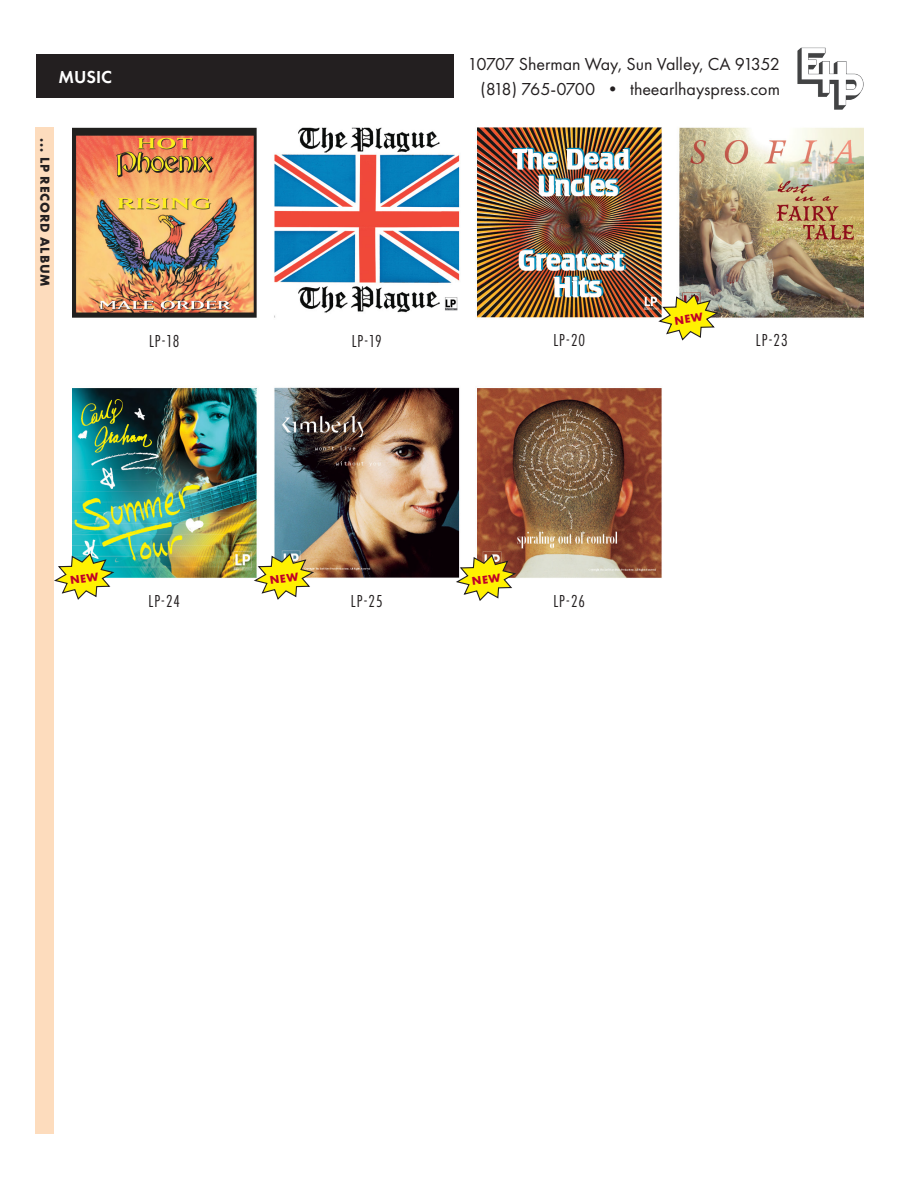
<style>
.page{position:relative;width:918px;height:1188px;background:#fff}
.page>*{position:absolute;margin:0;border:0;box-sizing:border-box;transform-origin:0 0}
.t1{font:18px/24.6px "Futura PT";color:#231f20;text-align:right}
.t2{font:18px "Futura PT Cond";letter-spacing:.055em;color:#231f20}
.t3{font:600 18px "Futura PT";color:#fff}
.t4{font:700 13.5px "Futura PT";letter-spacing:.06em;color:#231f20}
</style>
<div class="page">
<img style="left:35px;top:54px;width:829px;height:1080px">
<img style="left:796px;top:47px;width:68px;height:64px">
<div style="left:36px;top:55px;width:418px;height:43px;background:#231f20"></div>
<div style="left:36px;top:128px;width:18px;height:1006px;background:#fddcbd"></div>
<svg style="left:657px;top:293px;width:63px;height:49px"></svg>
<svg style="left:54px;top:552px;width:62px;height:49px"></svg>
<svg style="left:252px;top:552px;width:64px;height:49px"></svg>
<svg style="left:454px;top:553px;width:64px;height:49px"></svg>
<p class="t3" style="left:58px;top:65px;width:55px">MUSIC</p>
<p class="t4" style="left:54px;top:138px;width:150px;rotate:90deg">... LP RECORD ALBUM</p>
<p class="t2" style="left:149px;top:330px;width:32px">LP-18</p>
<p class="t2" style="left:352px;top:330px;width:32px">LP-19</p>
<p class="t1" style="left:467px;top:52px;width:314px">10707 Sherman Way, Sun Valley, CA 91352 (818) 765-0700 • theearlhayspress.com</p>
<p class="t2" style="left:553px;top:330px;width:33px">LP-20</p>
<p class="t2" style="left:756px;top:330px;width:33px">LP-23</p>
<p class="t2" style="left:149px;top:590px;width:33px">LP-24</p>
<p class="t2" style="left:351px;top:590px;width:33px">LP-25</p>
<p class="t2" style="left:553px;top:590px;width:33px">LP-26</p>
</div>
